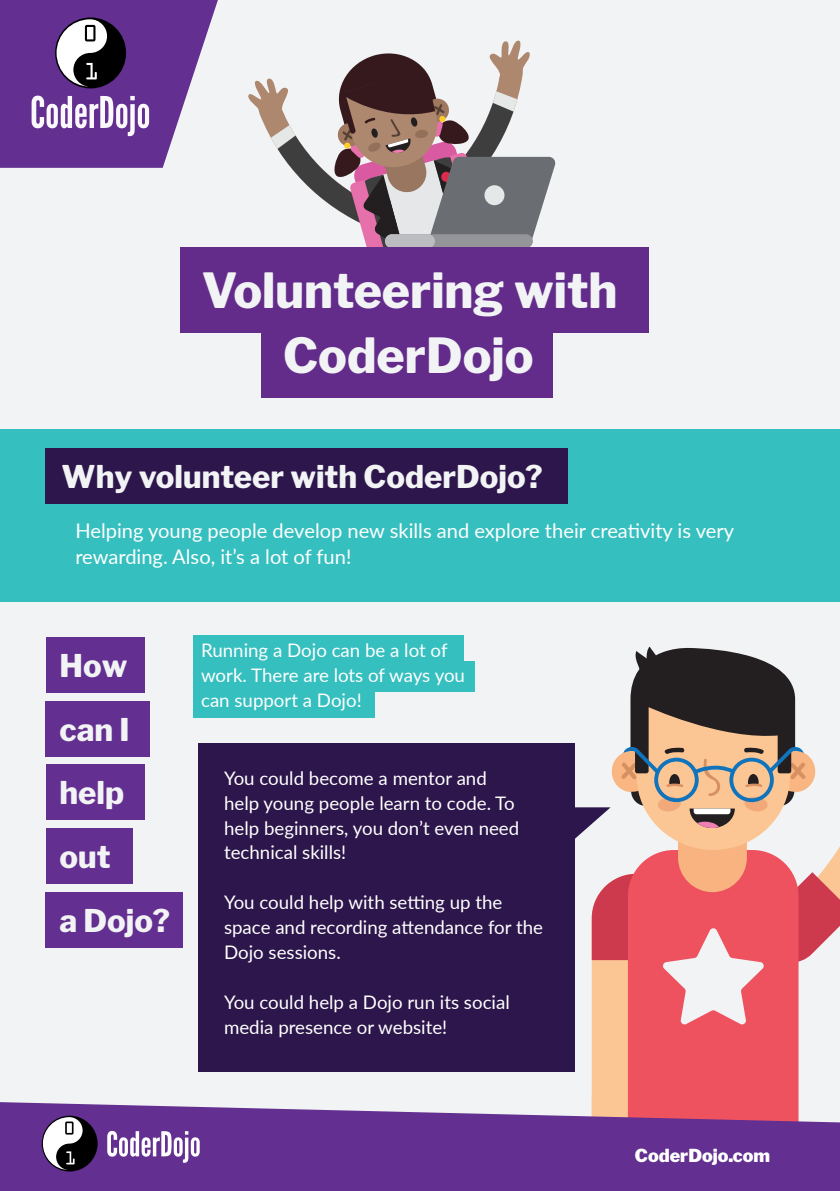
<style>
.page{position:relative;width:840px;height:1191px;background:#fff}
.page>*{position:absolute;margin:0;border:0;box-sizing:border-box;transform-origin:0 0}
.t1{font:800 48px "Libre Franklin";color:#f2f3f4}
.t2{font:800 31px "Libre Franklin";color:#f2f3f4}
.t3{font:20px/25.8px "Lato";color:#fff}
.t4{font:18.6px/24.8px "Lato";color:#fff}
.t5{font:900 17.8px "Libre Franklin";color:#fff}
</style>
<div class="page">
<div style="left:0;top:0;width:839px;height:1191px;background:#f2f3f4"></div>
<div style="left:0;top:429px;width:839px;height:173px;background:#36bfbf"></div>
<div style="left:193px;top:661px;width:281px;height:30px;background:#36bfbf"></div>
<div style="left:193px;top:687px;width:181px;height:31px;background:#36bfbf"></div>
<div style="left:193px;top:635px;width:270px;height:31px;background:#36bfbf"></div>
<svg style="left:248px;top:40px;width:308px;height:207px"></svg>
<svg style="left:0;top:0;width:218px;height:168px"></svg>
<div style="left:180px;top:247px;width:468px;height:85px;background:#632c8b"></div>
<div style="left:261px;top:312px;width:291px;height:85px;background:#632c8b"></div>
<div style="left:46px;top:448px;width:521px;height:55px;background:#2d164b"></div>
<svg style="left:0;top:1102px;width:839px;height:89px;background:#6c3b96"></svg>
<svg style="left:42px;top:1115px;width:55px;height:56px"></svg>
<svg style="left:107px;top:1130px;width:92px;height:32px"></svg>
<div style="left:46px;top:637px;width:98px;height:55px;background:#632f90"></div>
<div style="left:46px;top:701px;width:104px;height:55px;background:#632f90"></div>
<div style="left:46px;top:764px;width:98px;height:55px;background:#632f90"></div>
<div style="left:46px;top:828px;width:86px;height:55px;background:#632f90"></div>
<div style="left:46px;top:892px;width:137px;height:55px;background:#632f90"></div>
<div style="left:198px;top:743px;width:376px;height:328px;background:#2d164b"></div>
<svg style="left:558px;top:646px;width:281px;height:471px"></svg>
<p class="t1" style="left:201px;top:262px;width:417px">Volunteering with</p>
<p class="t1" style="left:283px;top:327px;width:252px">CoderDojo</p>
<p class="t2" style="left:62px;top:458px;width:482px">Why volunteer with CoderDojo?</p>
<p class="t3" style="left:75px;top:517px;width:660px">Helping young people develop new skills and explore their creativity is very rewarding. Also, it’s a lot of fun!</p>
<p class="t2" style="left:59px;top:647px;width:69px">How</p>
<p class="t2" style="left:59px;top:711px;width:71px">can I</p>
<p class="t2" style="left:59px;top:774px;width:66px">help</p>
<p class="t2" style="left:59px;top:838px;width:53px">out</p>
<p class="t2" style="left:59px;top:902px;width:112px">a Dojo?</p>
<p class="t4" style="left:201px;top:637px;width:248px">Running a Dojo can be a lot of</p>
<p class="t4" style="left:201px;top:662px;width:265px">work. There are lots of ways you</p>
<p class="t4" style="left:201px;top:687px;width:162px">can support a Dojo!</p>
<p class="t4" style="left:224px;top:764px;width:296px">You could become a mentor and help young people learn to code. To help beginners, you don’t even need technical skills!</p>
<p class="t4" style="left:224px;top:889px;width:320px">You could help with setting up the space and recording attendance for the<br>Dojo sessions.</p>
<p class="t4" style="left:224px;top:988px;width:287px">You could help a Dojo run its social media presence or website!</p>
<p class="t5" style="left:634px;top:1144px;width:136px">CoderDojo.com</p>
</div>
